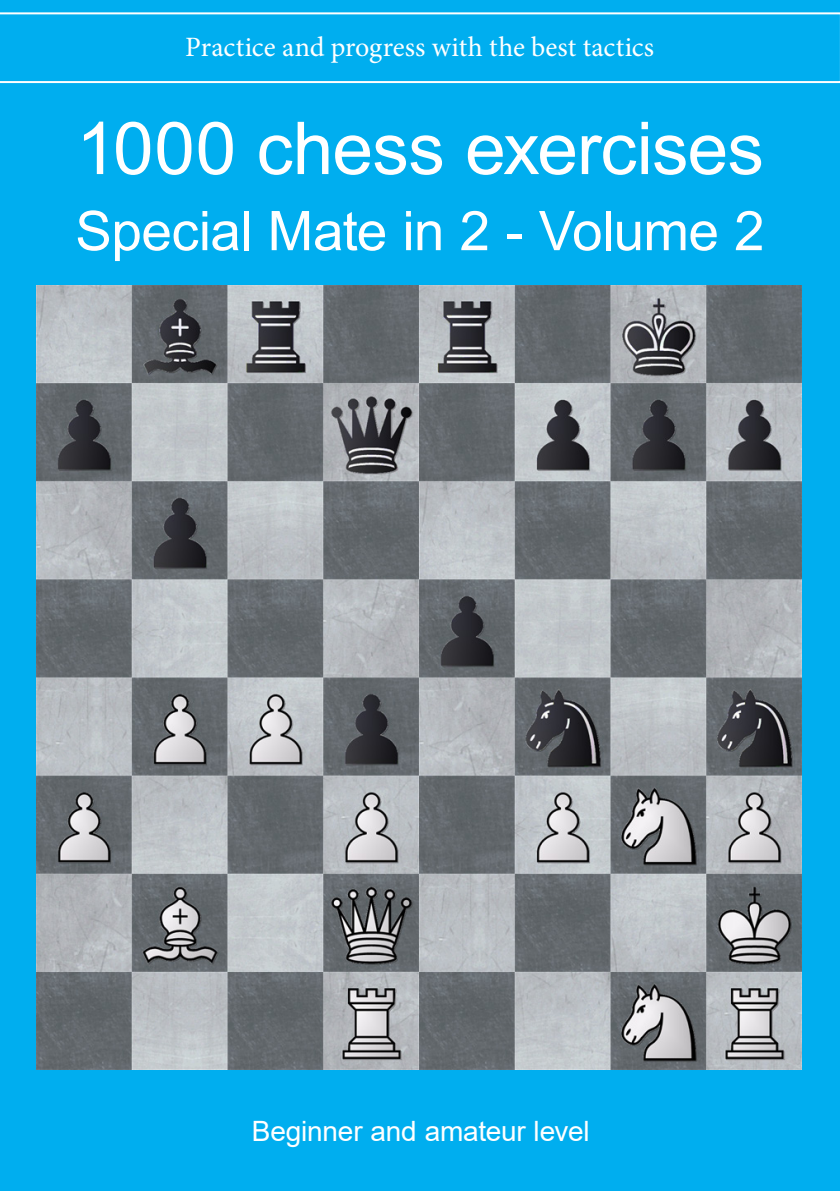
<style>
.page{position:relative;width:840px;height:1191px;background:#fff}
.page>*{position:absolute;margin:0;border:0;box-sizing:border-box;transform-origin:0 0}
.t1{font:73px "Arial";letter-spacing:-.01em;color:#fff}
.t2{font:54.8px "Arial";letter-spacing:-.01em;color:#fff}
.t3{font:28px "Minion Pro";color:#fff}
.t4{font:28px "Arial";letter-spacing:-.01em;color:#fff}
</style>
<div class="page">
<div style="left:0;top:0;width:839px;height:1191px;background:#00aeef"></div>
<svg style="left:0;top:12px;width:839px;height:71px"></svg>
<img style="left:37px;top:286px;width:763px;height:783px">
<p class="t3" style="left:185px;top:28px;width:470px">Practice and progress with the best tactics</p>
<p class="t1" style="left:76px;top:98px;width:689px">1000 chess exercises</p>
<p class="t2" style="left:75px;top:193px;width:690px">Special Mate in 2 - Volume 2</p>
<p class="t4" style="left:251px;top:1111px;width:339px">Beginner and amateur level</p>
</div>
